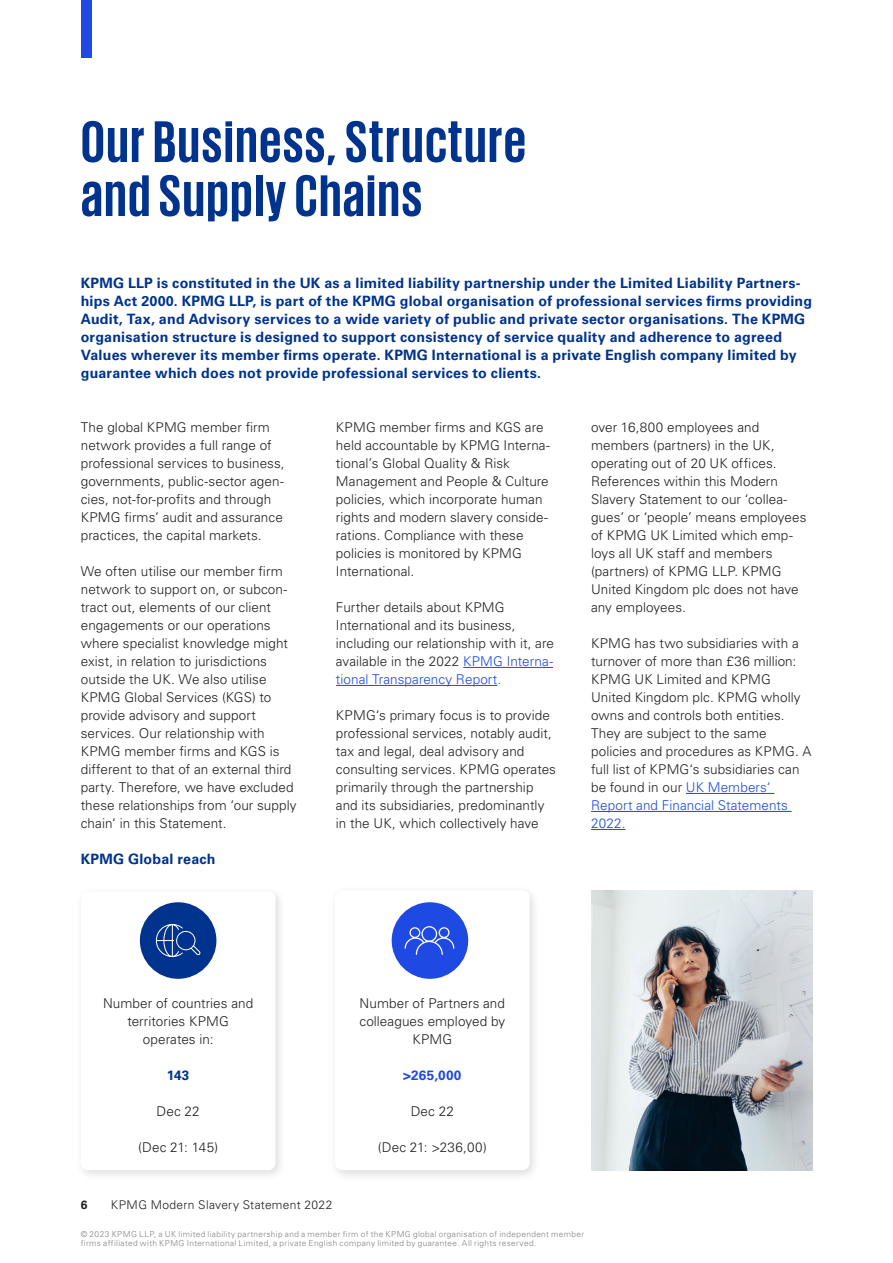
<style>
.page{position:relative;width:893px;height:1263px;background:#fff}
.page>*{position:absolute;margin:0;border:0;box-sizing:border-box;transform-origin:0 0}
.t1{font:700 60px/54px "KPMG";letter-spacing:.025em;color:#00338d}
.t2{font:700 14.25px/18px "Univers LT Std";letter-spacing:.015em;color:#00338d}
.t3{font:300 13.5px/18px "Univers LT Std";letter-spacing:.005em;color:#231f20}
.t4{font:700 13.5px "Univers LT Std";letter-spacing:.025em;color:#1e49e2}
.t5{font:700 13.5px "Univers LT Std";color:#00338d}
.t6{font:300 12px "Univers LT Std";letter-spacing:.03em;color:#231f20}
.t7{font:700 12px "Univers LT Std";color:#231f20}
.t8{font:300 8.25px/9px "Univers LT Std";letter-spacing:.045em;color:#808285}
.s1{color:#1e49e2}
</style>
<div class="page">
<hr style="left:463px;top:667px;width:90px;height:1px;background:#1e49e2">
<hr style="left:336px;top:685px;width:161px;height:1px;background:#1e49e2">
<hr style="left:686px;top:793px;width:88px;height:1px;background:#1e49e2">
<hr style="left:591px;top:811px;width:201px;height:1px;background:#1e49e2">
<hr style="left:591px;top:829px;width:34px;height:1px;background:#1e49e2">
<div style="left:329px;top:885px;width:212px;height:296px;background:#231f20;opacity:.15"></div>
<div style="left:335px;top:890px;width:195px;height:280px;background:#fff;border-radius:7px"></div>
<div style="left:392px;top:902px;width:76px;height:77px;background:#1e49e2;border-radius:50%"></div>
<svg style="left:404px;top:926px;width:51px;height:29px"></svg>
<div style="left:75px;top:886px;width:211px;height:295px;background:#231f20;opacity:.15"></div>
<div style="left:81px;top:891px;width:194px;height:279px;background:#fff;border-radius:7px"></div>
<div style="left:140px;top:902px;width:76px;height:77px;background:#00338d;border-radius:50%"></div>
<svg style="left:155px;top:924px;width:46px;height:33px"></svg>
<img style="left:591px;top:890px;width:221px;height:280px">
<div style="left:81px;top:0;width:10px;height:57px;background:#1e49e2"></div>
<h1 class="t1" style="left:81px;top:113px;width:447px">Our Business, Structure and Supply Chains</h1>
<p class="t2" style="left:81px;top:274px;width:733px">KPMG LLP is constituted in the UK as a limited liability partnership under the Limited Liability Partners&shy;hips Act 2000. KPMG LLP, is part of the KPMG global organisation of professional services firms providing Audit, Tax, and Advisory services to a wide variety of public and private sector organisations. The KPMG organisation structure is designed to support consistency of service quality and adherence to agreed Values wherever its member firms operate. KPMG International is a private English company limited by guarantee which does not provide professional services to clients.</p>
<p class="t3" style="left:81px;top:418px;width:205px">The global KPMG member firm network provides a full range of professional services to business, governments, public-sector agen&shy;cies, not-for-profits and through KPMG firms’ audit and assurance practices, the capital markets.</p>
<p class="t3" style="left:81px;top:562px;width:217px">We often utilise our member firm network to support on, or subcon&shy;tract out, elements of our client engagements or our operations where specialist knowledge might exist, in relation to jurisdictions outside the UK. We also utilise<br>KPMG Global Services (KGS) to provide advisory and support services. Our relationship with<br>KPMG member firms and KGS is different to that of an external third party. Therefore, we have excluded these relationships from ‘our supply chain‘ in this Statement.</p>
<p class="t2" style="left:81px;top:850px;width:136px">KPMG Global reach</p>
<p class="t3" style="left:336px;top:418px;width:216px">KPMG member firms and KGS are held accountable by KPMG Interna&shy;tional’s Global Quality &amp; Risk<br>Management and People &amp; Culture policies, which incorporate human rights and modern slavery conside&shy;rations. Compliance with these policies is monitored by KPMG<br>International.</p>
<p class="t3" style="left:336px;top:598px;width:219px">Further details about KPMG International and its business, including our relationship with it, are available in the 2022 <span class="s1">KPMG Interna&shy;tional Transparency Report.</span></p>
<p class="t3" style="left:336px;top:706px;width:222px">KPMG‘s primary focus is to provide professional services, notably audit, tax and legal, deal advisory and consulting services. KPMG operates primarily through the partnership and its subsidiaries, predominantly in the UK, which collectively have</p>
<p class="t3" style="left:591px;top:418px;width:217px">over 16,800 employees and members (partners) in the UK, operating out of 20 UK offices.<br>References within this Modern<br>Slavery Statement to our ‘collea&shy;gues’ or ‘people’ means employees of KPMG UK Limited which emp&shy;loys all UK staff and members (partners) of KPMG LLP. KPMG<br>United Kingdom plc does not have any employees.</p>
<p class="t3" style="left:591px;top:634px;width:222px">KPMG has two subsidiaries with a turnover of more than £36 million:<br>KPMG UK Limited and KPMG<br>United Kingdom plc. KPMG wholly owns and controls both entities.<br>They are subject to the same policies and procedures as KPMG. A full list of KPMG‘s subsidiaries can be found in our <span class="s1">UK Members‘<br>Report and Financial Statements<br>2022.</span></p>
<p class="t3" style="left:103px;top:994px;width:152px;text-align:center">Number of countries and territories KPMG operates in:</p>
<p class="t5" style="left:167px;top:1067px;width:24px">143</p>
<p class="t3" style="left:156px;top:1102px;width:45px">Dec 22</p>
<p class="t3" style="left:138px;top:1138px;width:81px">(Dec 21: 145)</p>
<p class="t3" style="left:359px;top:994px;width:147px;text-align:center">Number of Partners and colleagues employed by<br>KPMG</p>
<p class="t4" style="left:403px;top:1067px;width:60px">&gt;265,000</p>
<p class="t3" style="left:411px;top:1102px;width:45px">Dec 22</p>
<p class="t3" style="left:378px;top:1138px;width:110px">(Dec 21: &gt;236,00)</p>
<p class="t7" style="left:81px;top:1198px;width:8px">6</p>
<p class="t6" style="left:111px;top:1197px;width:223px">KPMG Modern Slavery Statement 2022</p>
<p class="t8" style="left:81px;top:1229px;width:505px">© 2023 KPMG LLP, a UK limited liability partnership and a member firm of the KPMG global organisation of independent member firms affiliated with KPMG International Limited, a private English company limited by guarantee. All rights reserved.</p>
</div>
